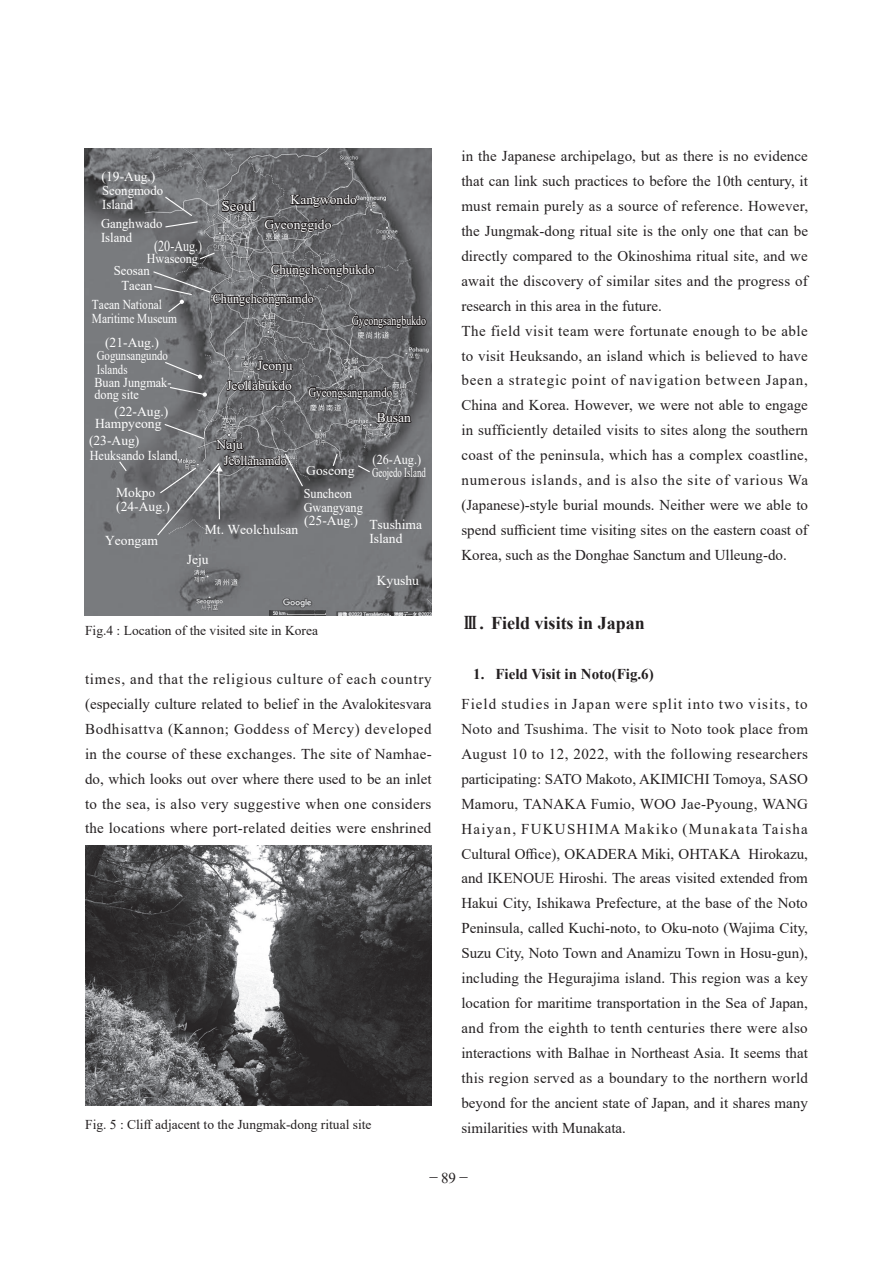
<style>
.page{position:relative;width:893px;height:1263px;background:#fff}
.page>*{position:absolute;margin:0;border:0;box-sizing:border-box;transform-origin:0 0}
.t1{font:700 18px "Times New Roman";color:#231f20}
.t2{font:15.15px "Times New Roman";color:#fff;scale:.8 1}
.t3{font:15.15px "Times New Roman";color:#fff}
.t4{font:15px/24.9px "Times New Roman";letter-spacing:.01em;color:#231f20;text-align:justify}
.t5{font:700 15px "Times New Roman";color:#231f20}
.t6{font:15px "Ryumin Pr 6 N";color:#231f20}
.t7{font:13.5px/13.5px "Times New Roman";color:#fff}
.t8{font:13.5px "Times New Roman";color:#231f20}
.t9{font:13.5px/12.9px "Times New Roman";color:#fff;scale:.8 1}
.t10{font:13.5px/14.2px "Times New Roman";color:#fff;scale:.9 1}
.t11{font:13.5px/13.5px "Times New Roman";color:#fff;scale:.94 1}
.t12{font:13.5px/13.5px "Times New Roman";color:#fff;scale:.84 1}
.t13{font:13.5px "Times New Roman";color:#fff;scale:.95 1}
.t14{font:13.5px "Times New Roman";color:#fff;scale:.73 1}
.t15{font:13.5px "Times New Roman";color:#fff;scale:.65 1}
.t16{font:13.5px/26.5px "Times New Roman";color:#fff;scale:.89 1}
.t17{font:13.5px "Times New Roman";color:#fff;scale:.92 1}
.s1{font-family:"Ryumin Pr 6 N";font-stretch:expanded}
.s2{font-family:"Times New Roman"}
</style>
<div class="page">
<img style="left:85px;top:149px;width:346px;height:467px">
<svg style="left:164px;top:196px;width:35px;height:32px"></svg>
<img style="left:269px;top:610px;width:56px;height:6px">
<svg style="left:164px;top:361px;width:38px;height:18px"></svg>
<svg style="left:169px;top:386px;width:38px;height:11px"></svg>
<svg style="left:332px;top:452px;width:7px;height:15px"></svg>
<svg style="left:357px;top:464px;width:14px;height:9px"></svg>
<svg style="left:118px;top:460px;width:10px;height:12px"></svg>
<svg style="left:156px;top:423px;width:148px;height:114px"></svg>
<svg style="left:307px;top:382px;width:87px;height:19px"></svg>
<svg style="left:376px;top:411px;width:36px;height:13px"></svg>
<svg style="left:289px;top:191px;width:69px;height:18px"></svg>
<svg style="left:263px;top:217px;width:70px;height:17px"></svg>
<svg style="left:152px;top:252px;width:276px;height:78px"></svg>
<svg style="left:225px;top:358px;width:69px;height:34px"></svg>
<svg style="left:221px;top:198px;width:36px;height:15px"></svg>
<img style="left:85px;top:846px;width:346px;height:260px">
<p class="t7" style="left:102px;top:169px;width:55px">(19-Aug.)</p>
<p class="t11" style="left:102px;top:184px;width:66px">Seongmodo<br>Island</p>
<p class="t11" style="left:101px;top:217px;width:67px">Ganghwado<br>Island</p>
<p class="t11" style="left:114px;top:263px;width:40px">Seosan</p>
<p class="t2" style="left:154px;top:235px;width:61px">(20-Aug.)</p>
<p class="t16" style="left:121px;top:245px;width:87px;text-indent:25px">Hwaseong<br>Taean</p>
<p class="t12" style="left:92px;top:298px;width:103px">Taean National<br>Maritime Museum</p>
<p class="t7" style="left:105px;top:336px;width:55px">(21-Aug.)</p>
<p class="t9" style="left:94px;top:349px;width:98px">Gogunsangundo<br>Islands<br>Buan Jungmak&shy;dong site</p>
<p class="t7" style="left:95px;top:406px;width:75px;line-height:11.9px;text-indent:19px">(22-Aug.)<br>Hampyeong</p>
<p class="t3" style="left:222px;top:195px;width:36px">Seoul</p>
<p class="t7" style="left:264px;top:187px;width:94px;line-height:24.3px;text-indent:26px">Kangwondo<br>Gyeonggido</p>
<p class="t13" style="left:271px;top:260px;width:111px">Chungcheongbukdo</p>
<p class="t10" style="left:213px;top:291px;width:114px">Chungcheongnamdo</p>
<p class="t7" style="left:257px;top:358px;width:37px">Jeonju</p>
<p class="t14" style="left:352px;top:311px;width:103px">Gyeongsangbukdo</p>
<p class="t7" style="left:226px;top:378px;width:67px">Jeollabukdo</p>
<p class="t9" style="left:377px;top:379px;width:44px;line-height:25.3px;text-indent:-69px">Gyeongsangnamdo<br>Busan</p>
<p class="t7" style="left:89px;top:433px;width:52px">(23-Aug)</p>
<p class="t10" style="left:90px;top:448px;width:99px">Heuksando Island</p>
<p class="t7" style="left:116px;top:485px;width:55px">Mokpo (24-Aug.)</p>
<p class="t7" style="left:105px;top:534px;width:54px">Yeongam</p>
<p class="t7" style="left:217px;top:437px;width:28px">Naju</p>
<p class="t10" style="left:373px;top:452px;width:55px">(26-Aug.)</p>
<p class="t17" style="left:224px;top:451px;width:70px">Jeollanamdo</p>
<p class="t7" style="left:306px;top:463px;width:50px">Goseong</p>
<p class="t7" style="left:304px;top:513px;width:55px">(25-Aug.)</p>
<p class="t15" style="left:372px;top:463px;width:84px">Geojedo Island</p>
<p class="t10" style="left:304px;top:486px;width:67px">Suncheon<br>Gwangyang</p>
<p class="t7" style="left:369px;top:518px;width:54px">Tsushima<br>Island</p>
<p class="t7" style="left:205px;top:522px;width:95px">Mt. Weolchulsan</p>
<p class="t7" style="left:187px;top:553px;width:23px">Jeju</p>
<p class="t7" style="left:377px;top:573px;width:44px">Kyushu</p>
<p class="t4" style="left:461px;top:143px;width:348px;text-align:left">in the Japanese archipelago, but as there is no evidence that can link such practices to before the 10th century, it must remain purely as a source of reference. However, the Jungmak-dong ritual site is the only one that can be directly compared to the Okinoshima ritual site, and we await the discovery of similar sites and the progress of research in this area in the future.<br>The field visit team were fortunate enough to be able to visit Heuksando, an island which is believed to have been a strategic point of navigation between Japan, China and Korea. However, we were not able to engage in sufficiently detailed visits to sites along the southern coast of the peninsula, which has a complex coastline, numerous islands, and is also the site of various Wa (Japanese)-style burial mounds. Neither were we able to spend sufficient time visiting sites on the eastern coast of Korea, such as the Donghae Sanctum and Ulleung-do.</p>
<p class="t1" style="left:461px;top:610px;width:185px"><span class="s1">Ⅲ</span>. Field visits in Japan</p>
<p class="t5" style="left:473px;top:663px;width:182px">1. Field Visit in Noto(Fig.6)</p>
<p class="t4" style="left:461px;top:691px;width:348px">Field studies in Japan were split into two visits, to Noto and Tsushima. The visit to Noto took place from August 10 to 12, 2022, with the following researchers participating: SATO Makoto, AKIMICHI Tomoya, SASO Mamoru, TANAKA Fumio, WOO Jae-Pyoung, WANG Haiyan, FUKUSHIMA Makiko (Munakata Taisha Cultural Office), OKADERA Miki, OHTAKA Hirokazu, and IKENOUE Hiroshi. The areas visited extended from Hakui City, Ishikawa Prefecture, at the base of the Noto Peninsula, called Kuchi-noto, to Oku-noto (Wajima City, Suzu City, Noto Town and Anamizu Town in Hosu-gun), including the Hegurajima island. This region was a key location for maritime transportation in the Sea of Japan, and from the eighth to tenth centuries there were also interactions with Balhae in Northeast Asia. It seems that this region served as a boundary to the northern world beyond for the ancient state of Japan, and it shares many similarities with Munakata.</p>
<p class="t6" style="left:426px;top:1165px;width:46px">－<span class="s2">89</span>－</p>
<p class="t8" style="left:85px;top:621px;width:234px">Fig.4 : Location of the visited site in Korea</p>
<p class="t4" style="left:85px;top:666px;width:348px">times, and that the religious culture of each country (especially culture related to belief in the Avalokitesvara Bodhisattva (Kannon; Goddess of Mercy) developed in the course of these exchanges. The site of Namhae&shy;do, which looks out over where there used to be an inlet to the sea, is also very suggestive when one considers the locations where port-related deities were enshrined</p>
<p class="t8" style="left:85px;top:1115px;width:288px">Fig. 5 : Cliff adjacent to the Jungmak-dong ritual site</p>
</div>
